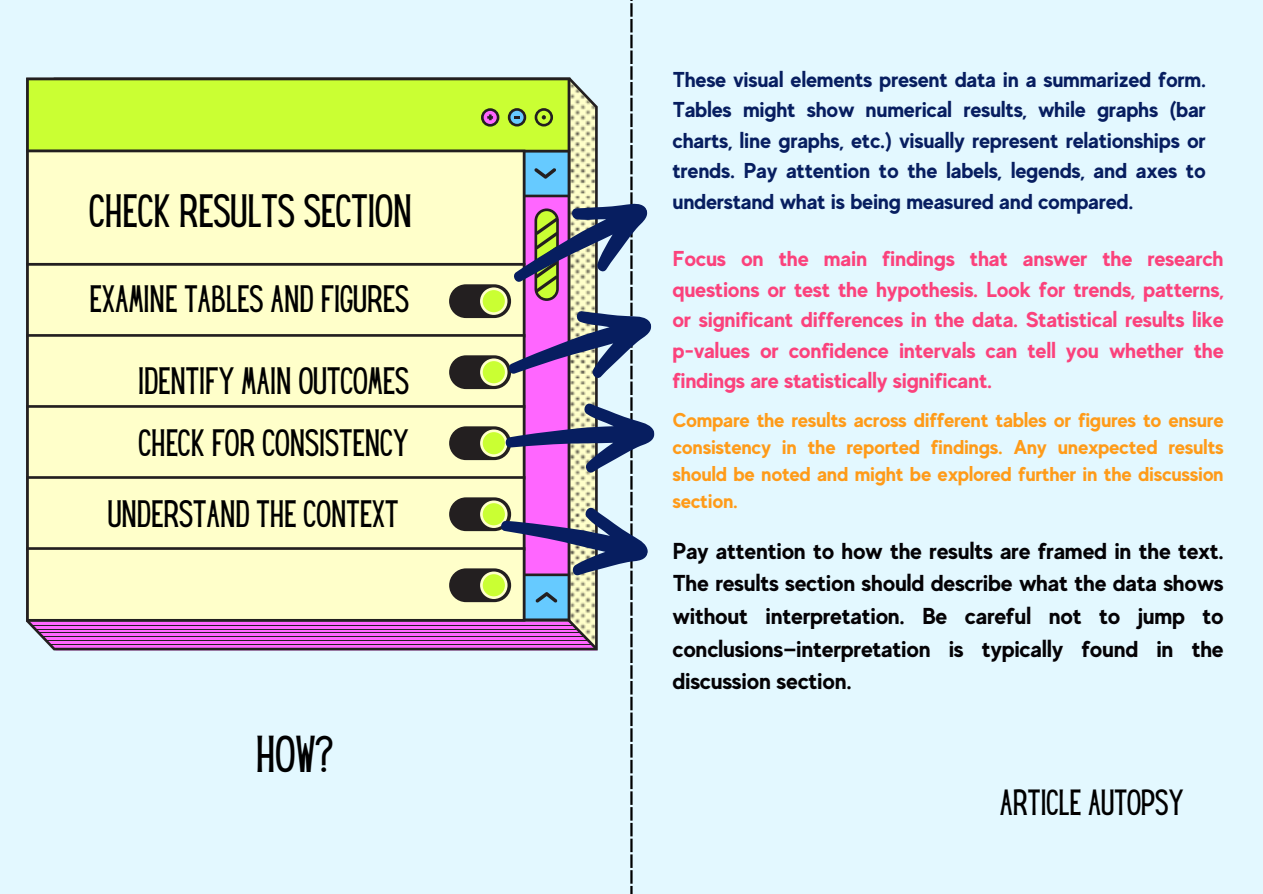
<style>
.page{position:relative;width:1263px;height:894px;background:#fff}
.page>*{position:absolute;margin:0;border:0;box-sizing:border-box;transform-origin:0 0}
.t1{font:45.3px "Hey Gotcha";color:#000}
.t2{font:40.8px "Hey Gotcha";color:#000}
.t3{font:33.45px "Hey Gotcha";color:#000}
.t4{font:31.8px "Hey Gotcha";color:#000}
.t5{font:700 22.95px/32.7px "MADE Evolve Sans";color:#040205;text-align:justify}
.t6{font:700 21.45px/30.3px "MADE Evolve Sans";color:#071e60;text-align:justify}
.t7{font:700 21.45px/30.3px "MADE Evolve Sans";color:#fb427c;text-align:justify}
.t8{font:700 19.95px/27px "MADE Evolve Sans";color:#ff9b19;text-align:justify}
</style>
<div class="page">
<div style="left:0;top:0;width:1263px;height:893px;background:#e3f8ff"></div>
<hr style="left:630px;top:3px;width:3px;height:14px;background:#000">
<svg style="left:630px;top:19px;width:3px;height:29px"></svg>
<hr style="left:630px;top:50px;width:3px;height:14px;background:#000">
<hr style="left:630px;top:66px;width:3px;height:14px;background:#000">
<hr style="left:630px;top:680px;width:3px;height:14px;background:#000">
<hr style="left:630px;top:696px;width:3px;height:14px;background:#000">
<svg style="left:630px;top:712px;width:3px;height:29px"></svg>
<hr style="left:630px;top:743px;width:3px;height:14px;background:#000">
<hr style="left:630px;top:759px;width:3px;height:14px;background:#000">
<svg style="left:630px;top:775px;width:3px;height:29px"></svg>
<hr style="left:630px;top:806px;width:3px;height:14px;background:#000">
<hr style="left:630px;top:822px;width:3px;height:14px;background:#000">
<svg style="left:630px;top:838px;width:3px;height:29px"></svg>
<hr style="left:630px;top:869px;width:3px;height:14px;background:#000">
<svg style="left:630px;top:885px;width:3px;height:9px"></svg>
<svg style="left:26px;top:78px;width:629px;height:600px"></svg>
<p class="t2" style="left:89px;top:194px;width:321px">CHECK RESULTS SECTION</p>
<h1 class="t3" style="left:89px;top:285px;width:320px">EXAMINE TABLES AND FIGURES</h1>
<h2 class="t3" style="left:138px;top:367px;width:271px">IDENTIFY MAIN OUTCOMES</h2>
<h2 class="t3" style="left:138px;top:429px;width:271px">CHECK FOR CONSISTENCY</h2>
<h2 class="t3" style="left:108px;top:500px;width:291px">UNDERSTAND THE CONTEXT</h2>
<p class="t1" style="left:256px;top:735px;width:81px">HOW?</p>
<p class="t6" style="left:673px;top:64px;width:534px">These visual elements present data in a summarized form.<br>Tables might show numerical results, while graphs (bar charts, line graphs, etc.) visually represent relationships or trends. Pay attention to the labels, legends, and axes to understand what is being measured and compared.</p>
<p class="t7" style="left:673px;top:243px;width:552px">Focus on the main findings that answer the research questions or test the hypothesis. Look for trends, patterns, or significant differences in the data. Statistical results like p-values or confidence intervals can tell you whether the findings are statistically significant.</p>
<p class="t8" style="left:673px;top:406px;width:552px">Compare the results across different tables or figures to ensure consistency in the reported findings. Any unexpected results should be noted and might be explored further in the discussion section.</p>
<h2 class="t5" style="left:673px;top:534px;width:552px">Pay attention to how the results are framed in the text.<br>The results section should describe what the data shows without interpretation. Be careful not to jump to conclusions—interpretation is typically found in the discussion section.</h2>
<p class="t4" style="left:1000px;top:788px;width:185px">ARTICLE AUTOPSY</p>
</div>
